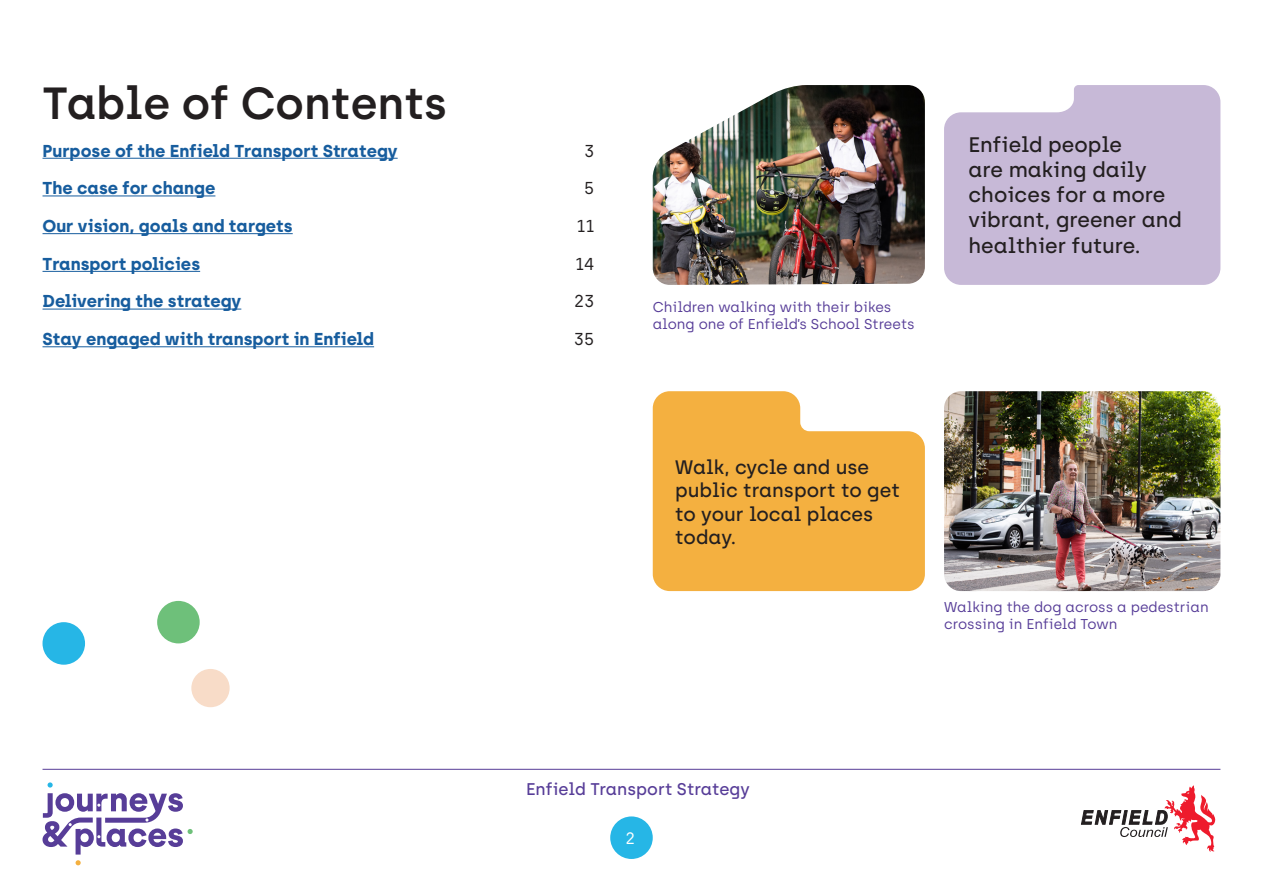
<style>
.page{position:relative;width:1263px;height:893px;background:#fff}
.page>*{position:absolute;margin:0;border:0;box-sizing:border-box;transform-origin:0 0}
.Heading_1{font:600 45px "Archia";color:#231f20}
.body_copy{font:500 21px/25.2px "Archia";color:#231f20}
.body_copy-2{font:500 19.5px/23.4px "Archia";color:#231f20}
.t1{font:700 17.25px "Archia";color:#175d9e}
.t2{font:17.25px "Archia";color:#231f20}
.t3{font:500 16.95px "Archia";color:#573d98}
.t4{font:16.5px "Archia";color:#fff}
.pic_captions{font:14.25px/17.1px "Archia";color:#573d98}
</style>
<div class="page">
<div style="left:610px;top:816px;width:43px;height:43px;background:#26b6e6;border-radius:50%"></div>
<svg style="left:43px;top:782px;width:150px;height:83px"></svg>
<svg style="left:1081px;top:785px;width:134px;height:67px"></svg>
<hr style="left:43px;top:769px;width:1177px;height:1px;background:#573d98">
<hr style="left:43px;top:158px;width:355px;height:1px;background:#175d9e">
<hr style="left:43px;top:195px;width:172px;height:1px;background:#175d9e">
<hr style="left:43px;top:233px;width:250px;height:1px;background:#175d9e">
<hr style="left:43px;top:271px;width:157px;height:1px;background:#175d9e">
<hr style="left:43px;top:309px;width:198px;height:1px;background:#175d9e">
<hr style="left:43px;top:346px;width:331px;height:1px;background:#175d9e">
<img style="left:944px;top:391px;width:276px;height:200px">
<svg style="left:944px;top:85px;width:276px;height:200px;background:#cabdd9"></svg>
<img style="left:653px;top:85px;width:272px;height:200px">
<svg style="left:653px;top:391px;width:272px;height:200px;background:#f5b752"></svg>
<div style="left:43px;top:622px;width:42px;height:43px;background:#26b6e6;border-radius:50%"></div>
<div style="left:157px;top:601px;width:43px;height:42px;background:#6ec07a;border-radius:50%"></div>
<div style="left:191px;top:669px;width:39px;height:38px;background:#f8dcc8;border-radius:50%"></div>
<p class="Heading_1" style="left:43px;top:76px;width:406px">Table of Contents</p>
<p class="t1" style="left:43px;top:140px;width:357px">Purpose of the Enfield Transport Strategy</p>
<p class="t2" style="left:584px;top:140px;width:12px">3</p>
<p class="t1" style="left:43px;top:177px;width:174px">The case for change</p>
<p class="t2" style="left:584px;top:178px;width:12px">5</p>
<p class="t1" style="left:43px;top:215px;width:252px">Our vision, goals and targets</p>
<p class="t2" style="left:576px;top:216px;width:20px">11</p>
<p class="t1" style="left:43px;top:253px;width:159px">Transport policies</p>
<p class="t2" style="left:575px;top:253px;width:21px">14</p>
<p class="t1" style="left:43px;top:291px;width:200px">Delivering the strategy</p>
<p class="t2" style="left:574px;top:291px;width:22px">23</p>
<p class="t1" style="left:43px;top:328px;width:333px">Stay engaged with transport in Enfield</p>
<p class="t2" style="left:574px;top:329px;width:22px">35</p>
<p class="pic_captions" style="left:653px;top:298px;width:263px">Children walking with their bikes along one of Enfield’s School Streets</p>
<p class="body_copy" style="left:968px;top:132px;width:215px">Enfield people<br>are making daily choices for a more vibrant, greener and healthier future.</p>
<p class="body_copy-2" style="left:675px;top:455px;width:226px">Walk, cycle and use public transport to get to your local places today.</p>
<p class="pic_captions" style="left:944px;top:598px;width:266px">Walking the dog across a pedestrian crossing in Enfield Town</p>
<p class="t3" style="left:526px;top:779px;width:225px">Enfield Transport Strategy</p>
<p class="t4" style="left:626px;top:828px;width:11px">2</p>
</div>
